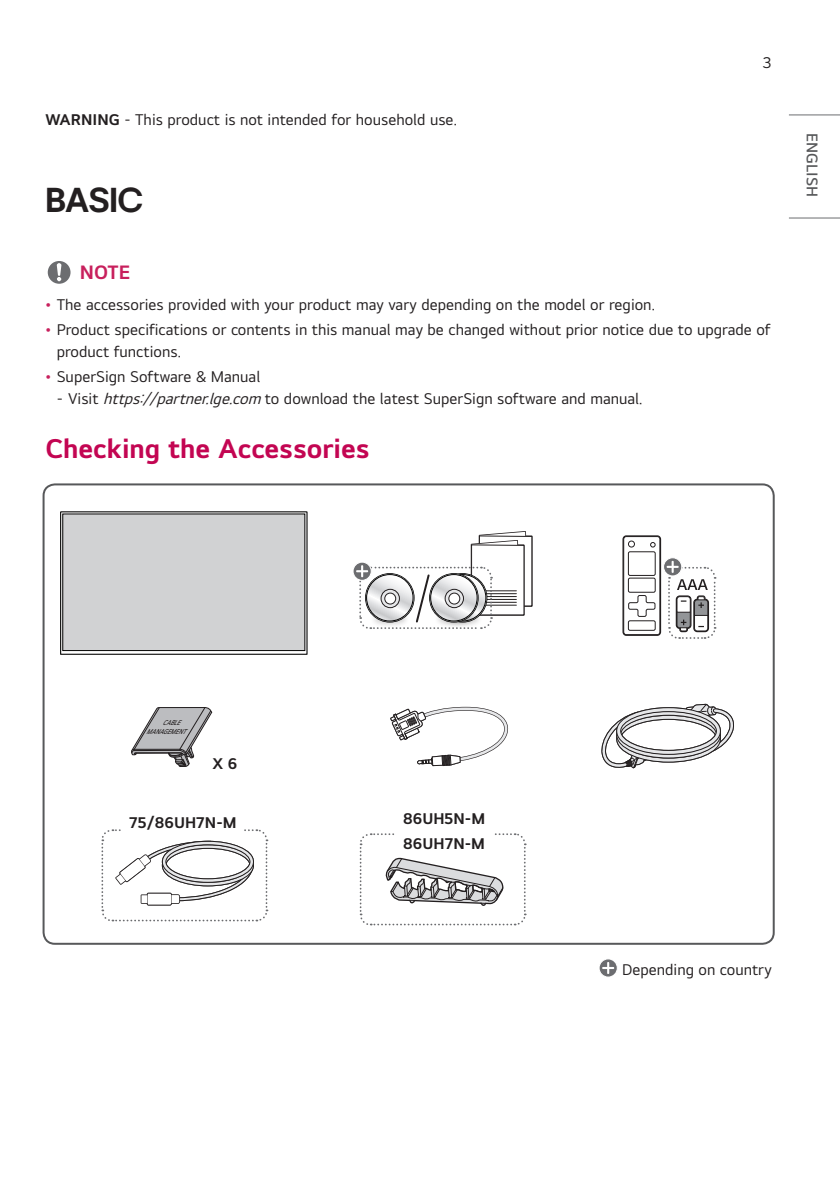
<style>
.page{position:relative;width:840px;height:1191px;background:#fff}
.page>*{position:absolute;margin:0;border:0;box-sizing:border-box;transform-origin:0 0}
.NP_Title_1{font:700 36px "LGEI Headline";color:#231f20}
.NP_Title_2{font:700 28px "LGEI Text";color:#c30552}
.NP_Warning{font:700 20px "LGEI Text";color:#c8205d}
.NP_Body{font:16px/22px "LGEI Text";color:#231f20}
.t1{font:700 16px/24.8px "LGEI Text";color:#231f20}
.NP_Body_Right{font:16px "LGEI Text";color:#231f20}
.t2{font:600 16px "LGEI Text";color:#57585a}
.NP_Page_Number_Right{font:16px "LGEI Text";color:#231f20}
.t3{font:italic 600 7.2px/8.8px "LG Smart UI";color:#231f20;scale:.79 1}
.s1{font-weight:700}
.s2{color:#c8205d}
.s3{font-style:italic}
</style>
<div class="page">
<hr style="left:788px;top:217px;width:51px;height:1px;background:#6c6d70">
<hr style="left:788px;top:114px;width:51px;height:1px;background:#6c6d70">
<svg style="left:48px;top:261px;width:22px;height:23px"></svg>
<svg style="left:60px;top:511px;width:248px;height:144px;background:#c6c7c8"></svg>
<svg style="left:353px;top:562px;width:18px;height:18px"></svg>
<div style="left:352px;top:561px;width:19px;height:20px;border:1px solid #fff;border-radius:50%"></div>
<svg style="left:356px;top:531px;width:176px;height:98px"></svg>
<svg style="left:622px;top:535px;width:38px;height:101px"></svg>
<svg style="left:663px;top:558px;width:18px;height:18px"></svg>
<div style="left:662px;top:557px;width:20px;height:19px;border:1px solid #fff;border-radius:50%"></div>
<svg style="left:666px;top:561px;width:50px;height:78px"></svg>
<svg style="left:131px;top:707px;width:81px;height:60px"></svg>
<svg style="left:390px;top:706px;width:118px;height:60px"></svg>
<svg style="left:601px;top:703px;width:133px;height:66px"></svg>
<svg style="left:101px;top:829px;width:167px;height:93px"></svg>
<div style="left:123px;top:817px;width:120px;height:14px;background:#fff"></div>
<svg style="left:359px;top:833px;width:167px;height:93px"></svg>
<div style="left:43px;top:483px;width:731px;height:461px;border:2px solid #57585a;border-radius:11px"></div>
<svg style="left:598px;top:959px;width:19px;height:18px"></svg>
<div style="left:598px;top:958px;width:19px;height:19px;border:1px solid #fff;border-radius:50%"></div>
<svg style="left:602px;top:962px;width:12px;height:12px"></svg>
<p class="NP_Body" style="left:45px;top:108px;width:413px"><span class="s1">WARNING</span> - This product is not intended for household use.</p>
<p class="NP_Title_1" style="left:45px;top:177px;width:99px">BASIC</p>
<p class="NP_Page_Number_Right" style="left:762px;top:53px;width:10px">3</p>
<p class="NP_Warning" style="left:80px;top:260px;width:52px">NOTE</p>
<p class="NP_Body" style="left:45px;top:293px;width:610px"><span class="s2">•</span> The accessories provided with your product may vary depending on the model or region.</p>
<p class="NP_Body" style="left:57px;top:318px;width:714px;text-indent:-11px"><span class="s2">•</span> Product specifications or contents in this manual may be changed without prior notice due to upgrade of product functions.</p>
<p class="NP_Body" style="left:45px;top:365px;width:216px"><span class="s2">•</span> SuperSign Software &amp; Manual</p>
<p class="NP_Body" style="left:57px;top:387px;width:587px">- Visit <span class="s3">https://partner.lge.com</span> to download the latest SuperSign software and manual.</p>
<p class="NP_Title_2" style="left:45px;top:431px;width:325px">Checking the Accessories</p>
<p class="t2" style="left:821px;top:133px;width:65px;rotate:90deg">ENGLISH</p>
<p class="t3" style="left:146px;top:718px;width:58px;text-indent:16px">CABLE<br>MANAGEMENT</p>
<p class="t1" style="left:212px;top:750px;width:26px">X 6</p>
<p class="t1" style="left:129px;top:810px;width:109px">75/86UH7N-M</p>
<p class="t1" style="left:403px;top:806px;width:83px">86UH5N-M<br>86UH7N-M</p>
<p class="NP_Body_Right" style="left:622px;top:959px;width:151px">Depending on country</p>
</div>
